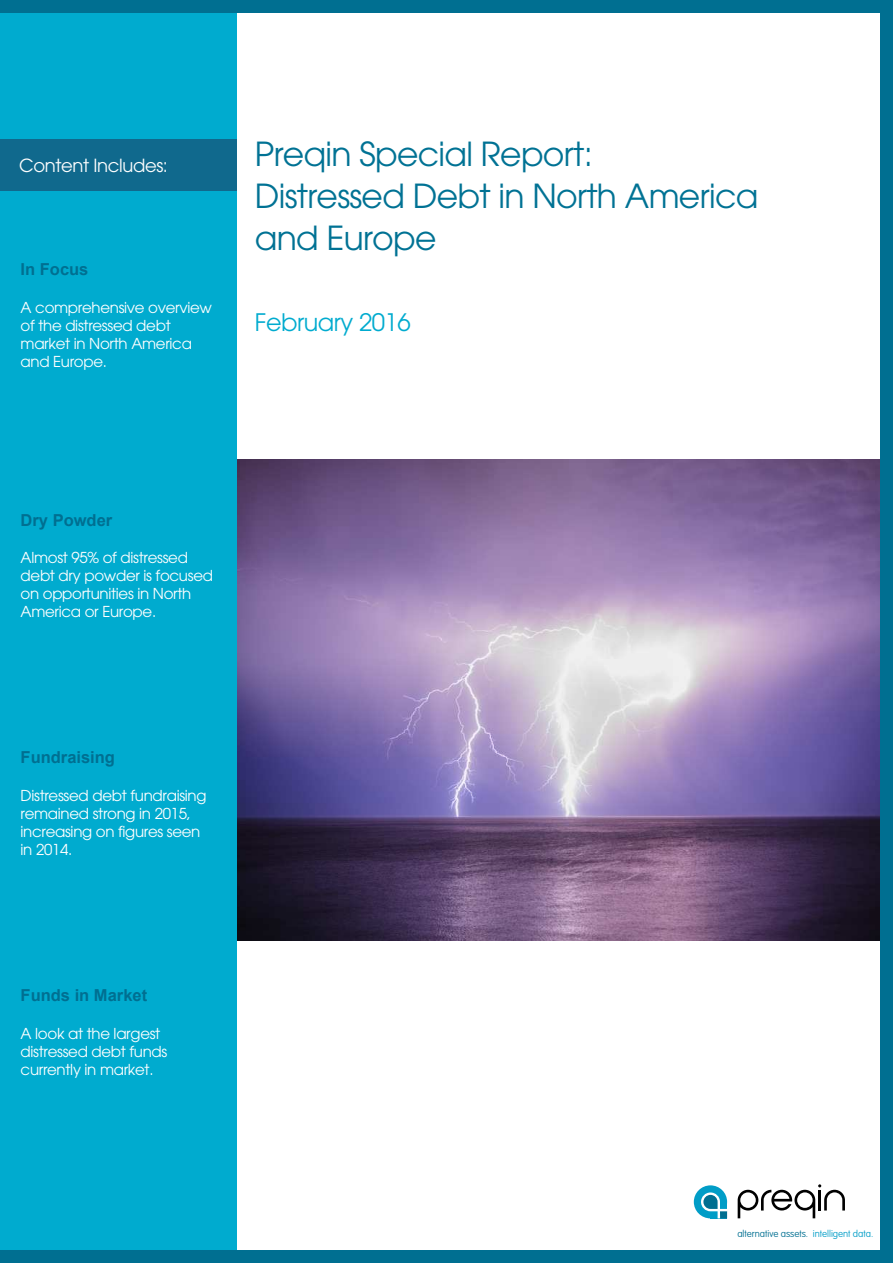
<style>
.page{position:relative;width:893px;height:1263px;background:#fff}
.page>*{position:absolute;margin:0;border:0;box-sizing:border-box;transform-origin:0 0}
.t1{font:33px/42px "Avant Garde CE";letter-spacing:-.02em;color:#007294}
.t2{font:24px "Avant Garde CE";letter-spacing:-.02em;color:#00abcf}
.t3{font:18px "Avant Garde CE";letter-spacing:-.02em;color:#fff}
.t4{font:700 16.5px "Arial";color:#006f91}
.t5{font:15px/18px "Avant Garde CE";letter-spacing:-.02em;color:#fff}
.t6{font:100 9.6px "VAG Rounded Std";color:#006f91}
.s1{color:#019dc7}
</style>
<div class="page">
<img style="left:237px;top:459px;width:643px;height:482px">
<div style="left:0;top:0;width:237px;height:1252px;background:#00abcf"></div>
<div style="left:0;top:139px;width:237px;height:52px;background:#10698d"></div>
<div style="left:0;top:1251px;width:892px;height:12px;background:#006f91"></div>
<div style="left:0;top:0;width:892px;height:13px;background:#006f91"></div>
<svg style="left:737px;top:1184px;width:108px;height:34px"></svg>
<div style="left:693px;top:1185px;width:34px;height:33px;background:#019dc7;border-radius:50%"></div>
<svg style="left:701px;top:1192px;width:26px;height:26px"></svg>
<div style="left:880px;top:0;width:12px;height:1263px;background:#006f91"></div>
<p class="t3" style="left:19px;top:157px;width:150px">Content Includes:</p>
<p class="t4" style="left:21px;top:263px;width:69px">In Focus</p>
<p class="t5" style="left:21px;top:300px;width:193px">A comprehensive overview of the distressed debt market in North America and Europe.</p>
<h1 class="t1" style="left:255px;top:135px;width:505px">Preqin Special Report:<br>Distressed Debt in North America and Europe</h1>
<h2 class="t2" style="left:255px;top:311px;width:157px">February 2016</h2>
<p class="t4" style="left:21px;top:513px;width:93px">Dry Powder</p>
<p class="t5" style="left:21px;top:550px;width:194px">Almost 95% of distressed debt dry powder is focused on opportunities in North<br>America or Europe.</p>
<p class="t4" style="left:21px;top:750px;width:96px">Fundraising</p>
<p class="t5" style="left:21px;top:788px;width:187px">Distressed debt fundraising remained strong in 2015, increasing on figures seen in 2014.</p>
<p class="t4" style="left:21px;top:988px;width:128px">Funds in Market</p>
<p class="t5" style="left:21px;top:1025px;width:148px">A look at the largest distressed debt funds currently in market.</p>
<p class="t6" style="left:737px;top:1229px;width:137px">alternative assets. <span class="s1">intelligent data.</span></p>
</div>
